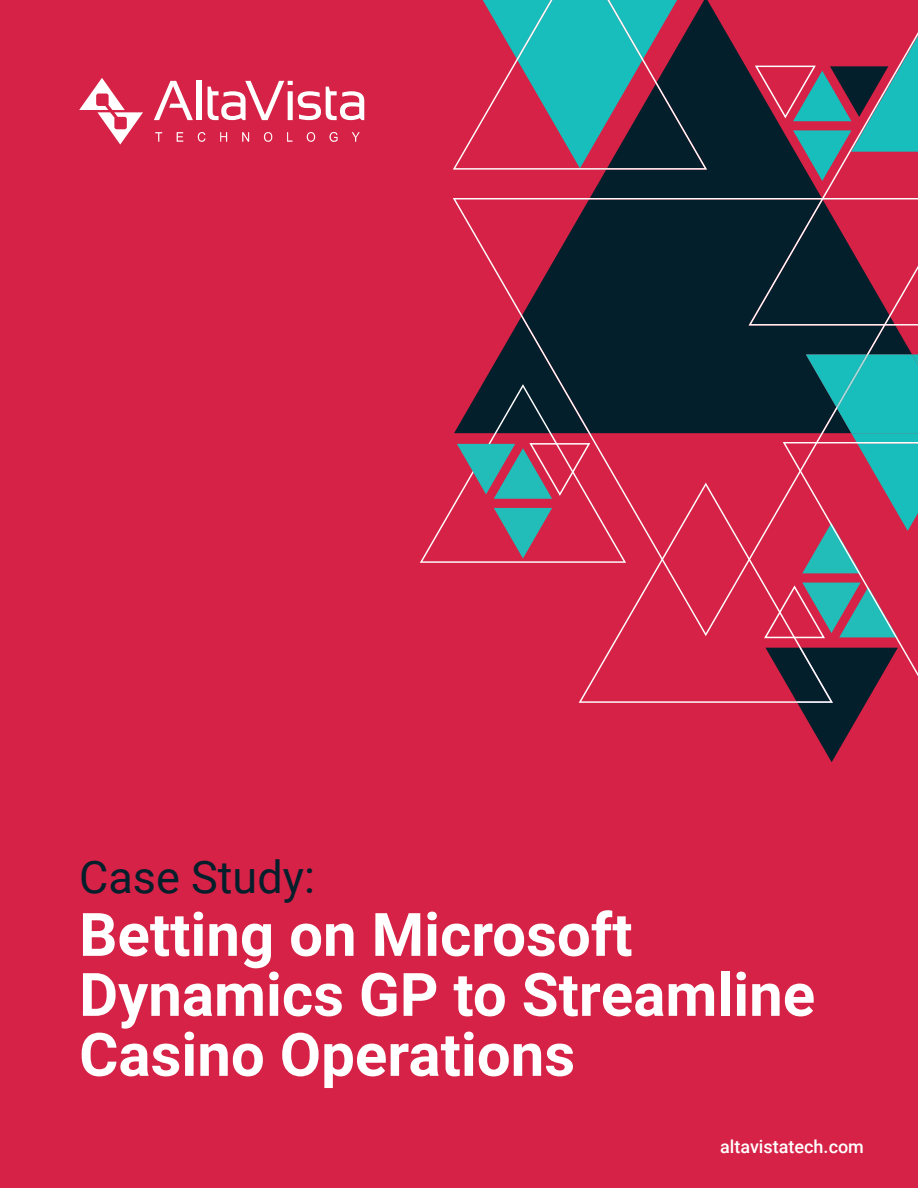
<style>
.page{position:relative;width:918px;height:1188px;background:#d62246}
.page>*{position:absolute;margin:0;border:0;box-sizing:border-box;transform-origin:0 0}
.t1{font:700 60px/60px "Roboto";color:#fff}
.t2{font:45px "Roboto";color:#031f2b}
.t3{font:500 18px "Roboto";color:#fff}
</style>
<div class="page">
<svg style="left:590px;top:0;width:159px;height:198px;background:#211f2e"></svg>
<svg style="left:749px;top:32px;width:169px;height:166px"></svg>
<svg style="left:453px;top:198px;width:465px;height:285px;fill:#031f2b"></svg>
<svg style="left:420px;top:384px;width:206px;height:179px"></svg>
<svg style="left:754px;top:36px;width:164px;height:145px"></svg>
<svg style="left:579px;top:483px;width:184px;height:220px"></svg>
<svg style="left:453px;top:0;width:254px;height:170px"></svg>
<svg style="left:763px;top:354px;width:155px;height:408px"></svg>
<svg style="left:79px;top:78px;width:286px;height:67px"></svg>
<p class="t2" style="left:79px;top:845px;width:237px">Case Study:</p>
<p class="t1" style="left:79px;top:902px;width:738px">Betting on Microsoft<br>Dynamics GP to Streamline<br>Casino Operations</p>
<p class="t3" style="left:720px;top:1134px;width:145px">altavistatech.com</p>
</div>
